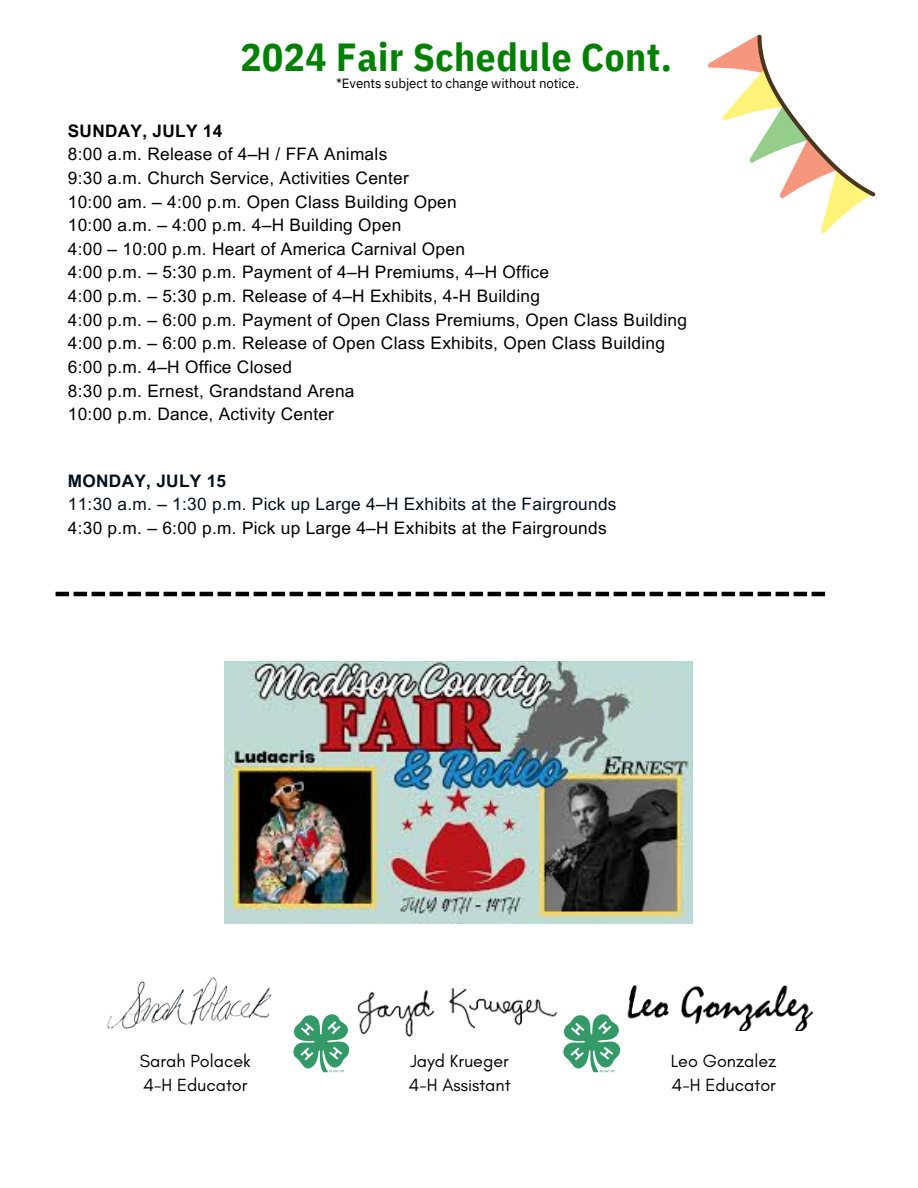
<style>
.page{position:relative;width:918px;height:1188px;background:#fff}
.page>*{position:absolute;margin:0;border:0;box-sizing:border-box;transform-origin:0 0}
.t1{font:700 39px "IBM Plex Sans Cond";letter-spacing:.015em;color:#008000}
.t2{font:18px/24.8px "Glacial Indifference";color:#000}
.t3{font:17.25px/23.7px "Arial MT Pro";letter-spacing:.015em;color:#000}
.t4{font:17.25px/23.7px "Arial MT Pro";letter-spacing:.015em;color:#01101e}
.t5{font:13.35px "IBM Plex Sans";letter-spacing:-.01em;color:#000}
.s1{font-weight:700}
.s2{color:#000}
</style>
<div class="page">
<svg style="left:708px;top:34px;width:168px;height:199px"></svg>
<hr style="left:56px;top:592px;width:13px;height:4px;background:#000">
<hr style="left:74px;top:592px;width:13px;height:4px;background:#000">
<hr style="left:92px;top:592px;width:13px;height:4px;background:#000">
<hr style="left:110px;top:592px;width:13px;height:4px;background:#000">
<hr style="left:128px;top:592px;width:13px;height:4px;background:#000">
<hr style="left:146px;top:592px;width:13px;height:4px;background:#000">
<hr style="left:164px;top:592px;width:13px;height:4px;background:#000">
<hr style="left:182px;top:592px;width:13px;height:4px;background:#000">
<hr style="left:200px;top:592px;width:13px;height:4px;background:#000">
<hr style="left:218px;top:592px;width:13px;height:4px;background:#000">
<hr style="left:236px;top:592px;width:13px;height:4px;background:#000">
<hr style="left:254px;top:592px;width:13px;height:4px;background:#000">
<hr style="left:272px;top:592px;width:13px;height:4px;background:#000">
<hr style="left:290px;top:592px;width:13px;height:4px;background:#000">
<hr style="left:308px;top:592px;width:13px;height:4px;background:#000">
<hr style="left:326px;top:592px;width:13px;height:4px;background:#000">
<hr style="left:344px;top:592px;width:13px;height:4px;background:#000">
<hr style="left:362px;top:592px;width:13px;height:4px;background:#000">
<hr style="left:380px;top:592px;width:13px;height:4px;background:#000">
<hr style="left:398px;top:592px;width:13px;height:4px;background:#000">
<hr style="left:416px;top:592px;width:13px;height:4px;background:#000">
<hr style="left:434px;top:592px;width:13px;height:4px;background:#000">
<hr style="left:452px;top:592px;width:13px;height:4px;background:#000">
<hr style="left:470px;top:592px;width:13px;height:4px;background:#000">
<hr style="left:488px;top:592px;width:13px;height:4px;background:#000">
<hr style="left:506px;top:592px;width:13px;height:4px;background:#000">
<hr style="left:524px;top:592px;width:13px;height:4px;background:#000">
<hr style="left:542px;top:592px;width:13px;height:4px;background:#000">
<hr style="left:560px;top:592px;width:13px;height:4px;background:#000">
<hr style="left:578px;top:592px;width:13px;height:4px;background:#000">
<hr style="left:596px;top:592px;width:13px;height:4px;background:#000">
<hr style="left:614px;top:592px;width:13px;height:4px;background:#000">
<hr style="left:632px;top:592px;width:13px;height:4px;background:#000">
<hr style="left:650px;top:592px;width:13px;height:4px;background:#000">
<hr style="left:668px;top:592px;width:13px;height:4px;background:#000">
<hr style="left:686px;top:592px;width:13px;height:4px;background:#000">
<hr style="left:704px;top:592px;width:13px;height:4px;background:#000">
<hr style="left:722px;top:592px;width:13px;height:4px;background:#000">
<hr style="left:740px;top:592px;width:13px;height:4px;background:#000">
<hr style="left:758px;top:592px;width:13px;height:4px;background:#000">
<hr style="left:776px;top:592px;width:13px;height:4px;background:#000">
<hr style="left:794px;top:592px;width:13px;height:4px;background:#000">
<hr style="left:812px;top:592px;width:13px;height:4px;background:#000">
<img style="left:107px;top:977px;width:165px;height:52px">
<img style="left:627px;top:985px;width:187px;height:46px">
<img style="left:294px;top:1014px;width:56px;height:59px">
<img style="left:564px;top:1014px;width:57px;height:59px">
<img style="left:348px;top:988px;width:210px;height:51px">
<img style="left:225px;top:661px;width:468px;height:262px">
<p class="t1" style="left:240px;top:31px;width:433px">2024 Fair Schedule Cont.</p>
<h1 class="t5" style="left:336px;top:74px;width:244px">*Events subject to change without notice.</h1>
<p class="t3" style="left:68px;top:121px;width:621px"><span class="s1">SUNDAY, JULY 14<br></span>8:00 a.m. Release of 4–H / FFA Animals<br>9:30 a.m. Church Service, Activities Center<br>10:00 am. – 4:00 p.m. Open Class Building Open<br>10:00 a.m. – 4:00 p.m. 4–H Building Open<br>4:00 – 10:00 p.m. Heart of America Carnival Open<br>4:00 p.m. – 5:30 p.m. Payment of 4–H Premiums, 4–H Office<br>4:00 p.m. – 5:30 p.m. Release of 4–H Exhibits, 4-H Building<br>4:00 p.m. – 6:00 p.m. Payment of Open Class Premiums, Open Class Building 4:00 p.m. – 6:00 p.m. Release of Open Class Exhibits, Open Class Building 6:00 p.m. 4–H Office Closed<br>8:30 p.m. Ernest, Grandstand Arena<br>10:00 p.m. Dance, Activity Center</p>
<p class="t4" style="left:68px;top:471px;width:550px"><span class="s1">MONDAY, JULY 15<br></span>11:30 a.m. – 1:30 p.m. Pick up Large 4–H Exhibits at the Fairgrounds<br><span class="s2">4:30 p.m. – 6:00 p.m. Pick up Large 4–H Exhibits at the Fairgrounds</span></p>
<h1 class="t2" style="left:140px;top:1048px;width:112px">Sarah Polacek<br>4-H Educator</h1>
<p class="t2" style="left:409px;top:1048px;width:104px">Jayd Krueger<br>4-H Assistant</p>
<p class="t2" style="left:671px;top:1048px;width:107px">Leo Gonzalez<br>4-H Educator</p>
</div>
